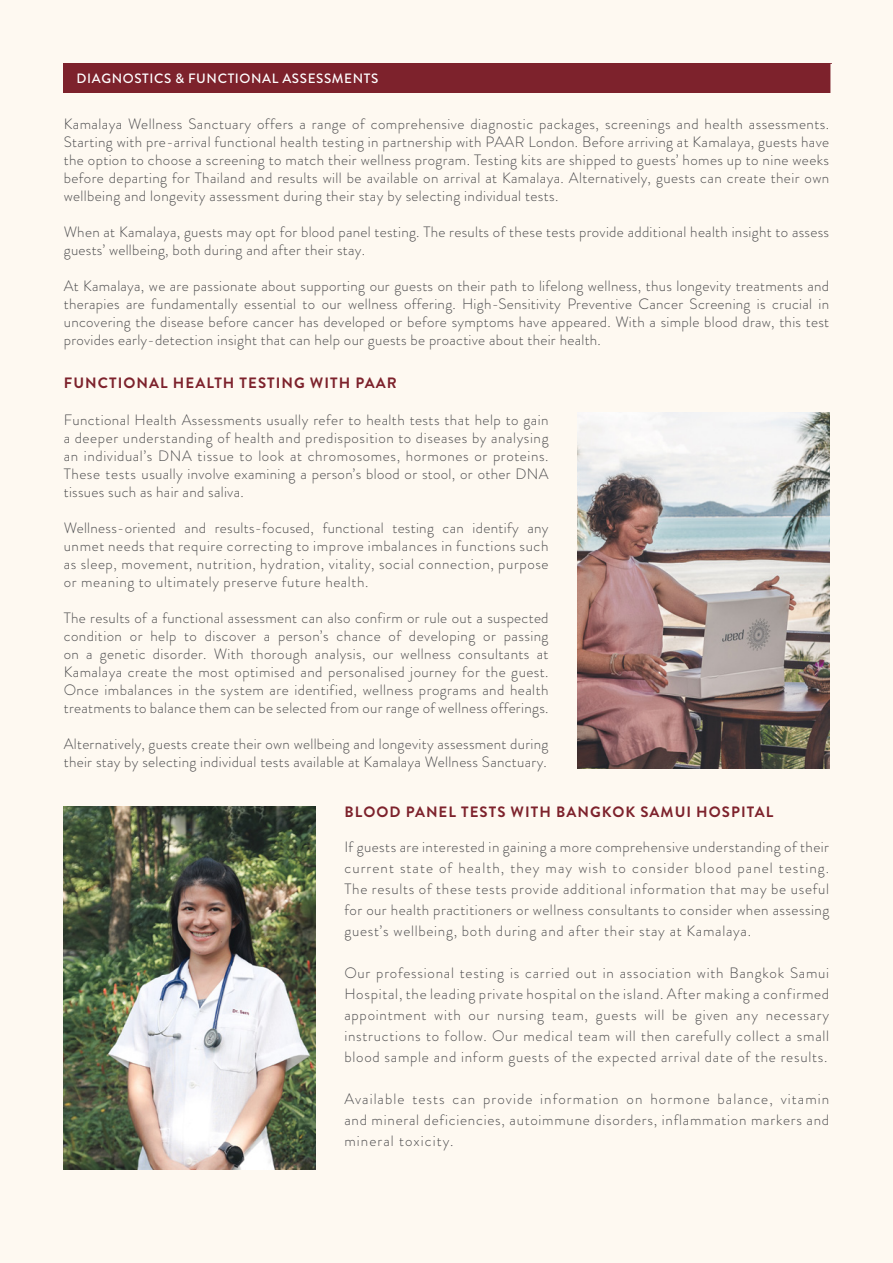
<style>
.page{position:relative;width:893px;height:1263px;background:#fef9f1}
.page>*{position:absolute;margin:0;border:0;box-sizing:border-box;transform-origin:0 0}
.t1{font:300 15px/18px "Brandon Grotesque";letter-spacing:.02em;color:#4d4d4f;text-align:justify}
.t2{font:700 15px "Brandon Grotesque";letter-spacing:.07em;color:#7d222c}
.t3{font:500 13.5px "Brandon Grotesque";letter-spacing:.045em;color:#fff}
</style>
<div class="page">
<img style="left:577px;top:412px;width:252px;height:356px">
<img style="left:64px;top:807px;width:252px;height:362px">
<div style="left:64px;top:64px;width:768px;height:29px;background:#7d222c"></div>
<hr style="left:830px;top:64px;width:3px;height:29px;background:#fef9f1">
<p class="t3" style="left:77px;top:69px;width:303px">DIAGNOSTICS &amp; FUNCTIONAL ASSESSMENTS</p>
<p class="t1" style="left:64px;top:115px;width:767px">Kamalaya Wellness Sanctuary offers a range of comprehensive diagnostic packages, screenings and health assessments.<br>Starting with pre-arrival functional health testing in partnership with PAAR London. Before arriving at Kamalaya, guests have the option to choose a screening to match their wellness program. Testing kits are shipped to guests’ homes up to nine weeks before departing for Thailand and results will be available on arrival at Kamalaya. Alternatively, guests can create their own wellbeing and longevity assessment during their stay by selecting individual tests.</p>
<p class="t1" style="left:64px;top:223px;width:767px">When at Kamalaya, guests may opt for blood panel testing. The results of these tests provide additional health insight to assess guests’ wellbeing, both during and after their stay.</p>
<p class="t1" style="left:64px;top:277px;width:767px">At Kamalaya, we are passionate about supporting our guests on their path to lifelong wellness, thus longevity treatments and therapies are fundamentally essential to our wellness offering. High-Sensitivity Preventive Cancer Screening is crucial in uncovering the disease before cancer has developed or before symptoms have appeared. With a simple blood draw, this test provides early-detection insight that can help our guests be proactive about their health.</p>
<p class="t2" style="left:64px;top:373px;width:334px">FUNCTIONAL HEALTH TESTING WITH PAAR</p>
<p class="t1" style="left:64px;top:411px;width:486px">Functional Health Assessments usually refer to health tests that help to gain a deeper understanding of health and predisposition to diseases by analysing an individual’s DNA tissue to look at chromosomes, hormones or proteins.<br>These tests usually involve examining a person’s blood or stool, or other DNA tissues such as hair and saliva.</p>
<p class="t1" style="left:64px;top:519px;width:486px">Wellness-oriented and results-focused, functional testing can identify any unmet needs that require correcting to improve imbalances in functions such as sleep, movement, nutrition, hydration, vitality, social connection, purpose or meaning to ultimately preserve future health.</p>
<p class="t1" style="left:64px;top:609px;width:486px">The results of a functional assessment can also confirm or rule out a suspected condition or help to discover a person’s chance of developing or passing on a genetic disorder. With thorough analysis, our wellness consultants at Kamalaya create the most optimised and personalised journey for the guest.<br>Once imbalances in the system are identified, wellness programs and health treatments to balance them can be selected from our range of wellness offerings.</p>
<p class="t1" style="left:64px;top:735px;width:486px">Alternatively, guests create their own wellbeing and longevity assessment during their stay by selecting individual tests available at Kamalaya Wellness Sanctuary.</p>
<p class="t2" style="left:345px;top:801px;width:430px">BLOOD PANEL TESTS WITH BANGKOK SAMUI HOSPITAL</p>
<p class="t1" style="left:344px;top:837px;width:486px;line-height:21px">If guests are interested in gaining a more comprehensive understanding of their current state of health, they may wish to consider blood panel testing.<br>The results of these tests provide additional information that may be useful for our health practitioners or wellness consultants to consider when assessing guest’s wellbeing, both during and after their stay at Kamalaya.</p>
<p class="t1" style="left:344px;top:963px;width:486px;line-height:21px">Our professional testing is carried out in association with Bangkok Samui Hospital, the leading private hospital on the island. After making a confirmed appointment with our nursing team, guests will be given any necessary instructions to follow. Our medical team will then carefully collect a small blood sample and inform guests of the expected arrival date of the results.</p>
<p class="t1" style="left:344px;top:1089px;width:486px;line-height:21px">Available tests can provide information on hormone balance, vitamin and mineral deficiencies, autoimmune disorders, inflammation markers and mineral toxicity.</p>
</div>
